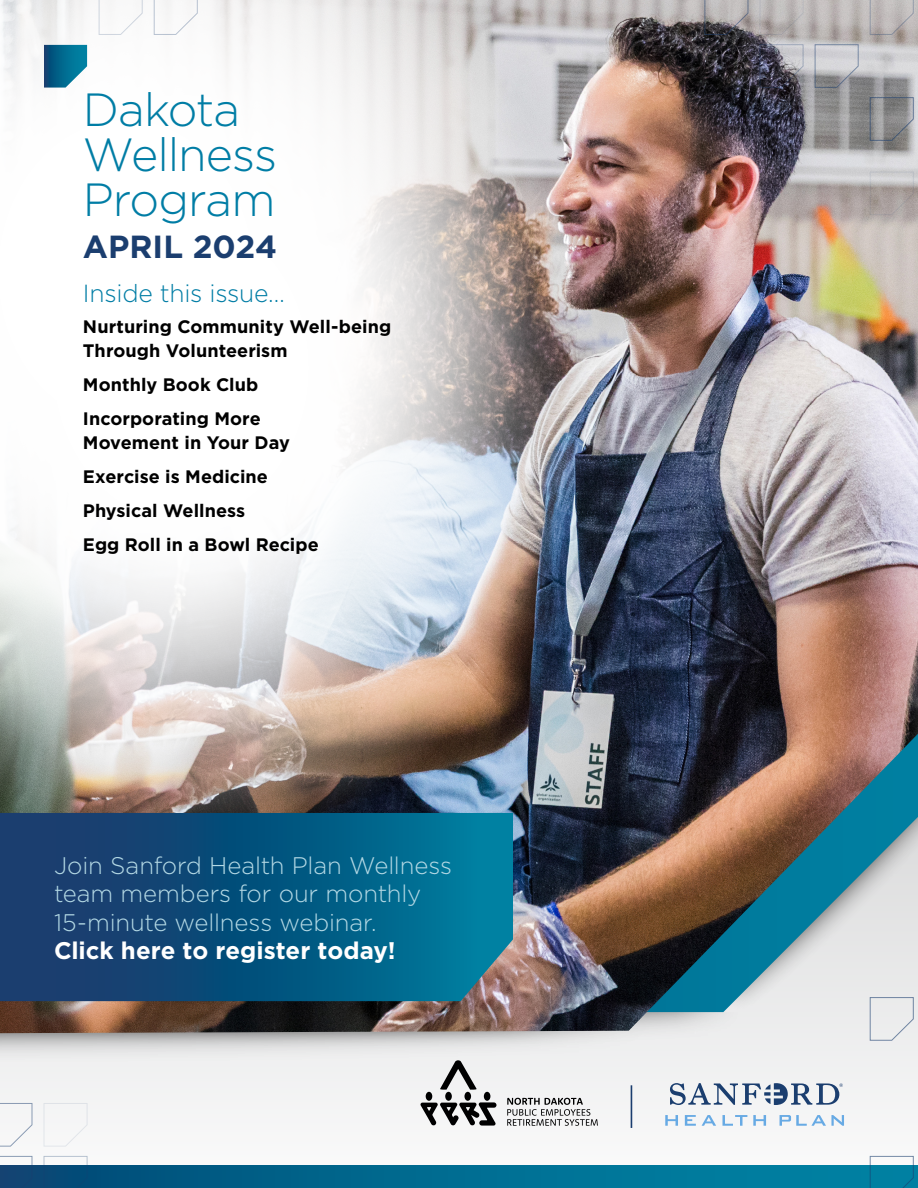
<style>
.page{position:relative;width:918px;height:1188px;background:#fff}
.page>*{position:absolute;margin:0;border:0;box-sizing:border-box;transform-origin:0 0}
.t1{font:300 46.5px/45px "Gotham";letter-spacing:-.025em;color:#007da5}
.t2{font:700 31.95px "Gotham";color:#1b3e6f}
.t3{font:300 24.75px "Gotham";letter-spacing:-.01em;color:#007da5}
.t4{font:300 24px/28.5px "Gotham";letter-spacing:-.005em;color:#b3d8e4}
.t5{font:700 24px "Gotham";color:#fff}
.t6{font:700 18px/34px "Gotham";letter-spacing:.005em;color:#000}
</style>
<div class="page">
<svg style="left:0;top:1033px;width:918px;height:133px"></svg>
<div style="left:718px;top:1033px;width:200px;height:59px;background:#f0f0f0"></div>
<img style="left:0;top:0;width:918px;height:1033px">
<img style="left:0;top:0;width:631px;height:907px">
<svg style="left:33px;top:1166px;width:885px;height:22px;background:#006b90"></svg>
<svg style="left:0;top:1103px;width:33px;height:44px"></svg>
<svg style="left:43px;top:1103px;width:45px;height:44px"></svg>
<svg style="left:0;top:1156px;width:33px;height:32px"></svg>
<svg style="left:43px;top:1156px;width:45px;height:32px"></svg>
<svg style="left:869px;top:1156px;width:45px;height:32px"></svg>
<svg style="left:98px;top:0;width:45px;height:35px"></svg>
<svg style="left:153px;top:0;width:45px;height:35px"></svg>
<svg style="left:44px;top:45px;width:43px;height:43px;background:#23799b"></svg>
<svg style="left:869px;top:171px;width:45px;height:44px;background:#b3adab"></svg>
<svg style="left:814px;top:44px;width:45px;height:44px;background:#b5b6bb"></svg>
<svg style="left:759px;top:44px;width:45px;height:44px;background:#71707b"></svg>
<svg style="left:869px;top:97px;width:45px;height:44px;background:#8b8c8e"></svg>
<svg style="left:869px;top:0;width:45px;height:35px;background:#b9b4b4"></svg>
<svg style="left:704px;top:0;width:45px;height:35px;background:#928f91"></svg>
<svg style="left:759px;top:0;width:45px;height:35px;background:#b6b1b1"></svg>
<svg style="left:869px;top:997px;width:45px;height:44px;background:#e1e3e6"></svg>
<svg style="left:0;top:813px;width:513px;height:188px;background:#0b5680"></svg>
<hr style="left:631px;top:1085px;width:1px;height:43px;background:#1b3e6f">
<svg style="left:665px;top:1115px;width:13px;height:11px"></svg>
<svg style="left:685px;top:1115px;width:11px;height:11px"></svg>
<svg style="left:702px;top:1115px;width:14px;height:11px"></svg>
<svg style="left:723px;top:1115px;width:24px;height:11px"></svg>
<svg style="left:753px;top:1115px;width:13px;height:11px"></svg>
<svg style="left:780px;top:1115px;width:64px;height:11px"></svg>
<svg style="left:670px;top:1083px;width:173px;height:22px"></svg>
<div style="left:445px;top:1092px;width:7px;height:9px;background:#000;border-radius:50%"></div>
<div style="left:464px;top:1092px;width:7px;height:9px;background:#000;border-radius:50%"></div>
<div style="left:426px;top:1092px;width:6px;height:9px;background:#000;border-radius:50%"></div>
<div style="left:484px;top:1092px;width:6px;height:9px;background:#000;border-radius:50%"></div>
<svg style="left:421px;top:1102px;width:76px;height:24px"></svg>
<svg style="left:440px;top:1060px;width:37px;height:30px"></svg>
<svg style="left:507px;top:1098px;width:91px;height:28px"></svg>
<h1 class="t1" style="left:83px;top:86px;width:196px">Dakota<br>Wellness<br>Program</h1>
<h2 class="t2" style="left:83px;top:225px;width:196px">APRIL 2024</h2>
<h3 class="t3" style="left:83px;top:278px;width:203px">Inside this issue…</h3>
<p class="t6" style="left:83px;top:315px;width:310px;line-height:24px">Nurturing Community Well-being<br>Through Volunteerism</p>
<p class="t6" style="left:83px;top:368px;width:179px">Monthly Book Club<br>Incorporating More</p>
<p class="t6" style="left:83px;top:426px;width:237px">Movement in Your Day<br>Exercise is Medicine<br>Physical Wellness<br>Egg Roll in a Bowl Recipe</p>
<h3 class="t4" style="left:54px;top:851px;width:400px">Join Sanford Health Plan Wellness team members for our monthly<br>15-minute wellness webinar.</h3>
<h3 class="t5" style="left:54px;top:935px;width:343px">Click here to register today!</h3>
</div>
